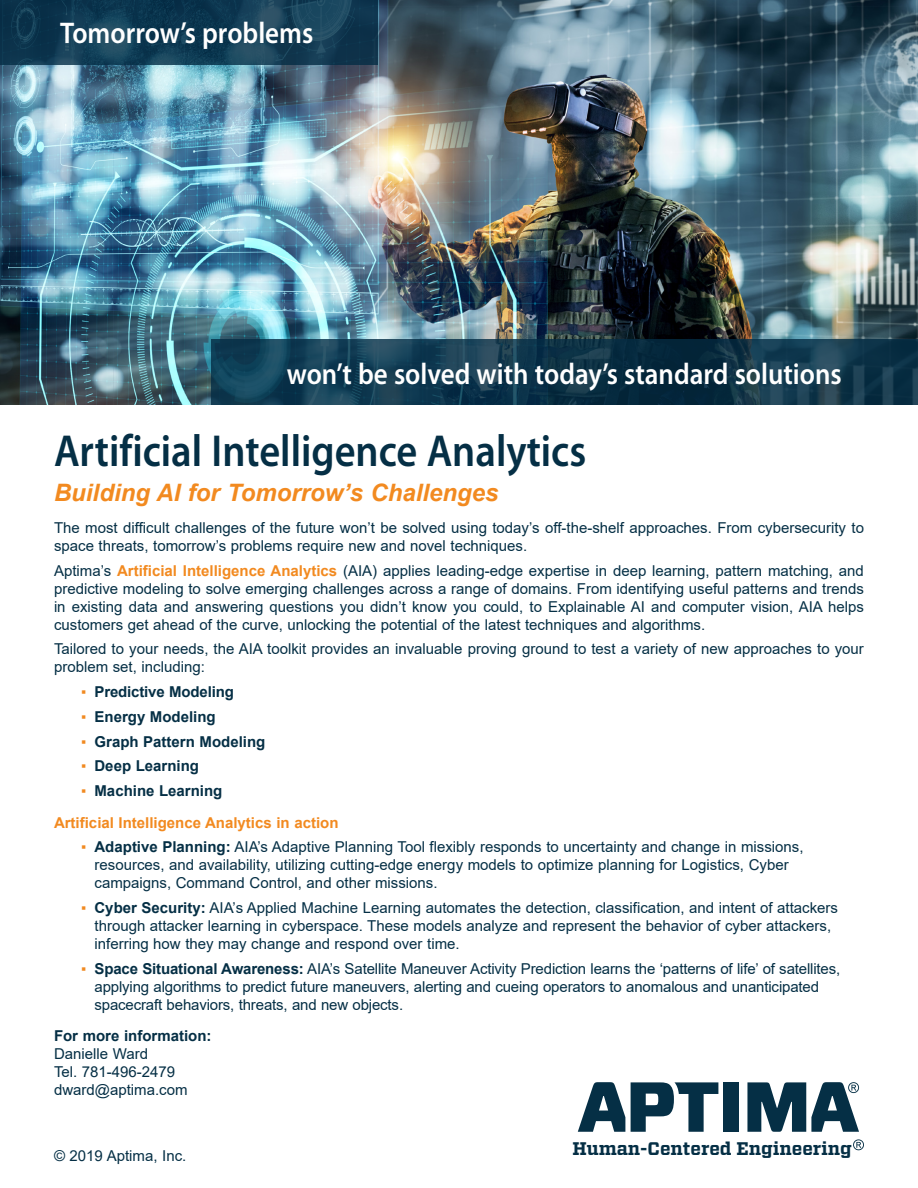
<style>
.page{position:relative;width:918px;height:1188px;background:#fff}
.page>*{position:absolute;margin:0;border:0;box-sizing:border-box;transform-origin:0 0}
.t1{font:600 45px "Myriad Pro";color:#052f45;scale:.9 1}
.t2{font:600 30px "Myriad Pro";color:#fff;scale:.9 1}
.t3{font:italic 700 24px "Arial";color:#f28a20}
.t4{font:700 18.3px "Vitesse";color:#052f45}
.Text{font:15px/18px "Arial";color:#052f45}
.t5{font:700 15px "Arial";color:#052f45}
.Subheading{font:700 15px "Arial";color:#f28a20}
.s1{font-weight:700;color:#f28a20}
.s2{font-weight:400;color:#f18a21}
.s3{color:#f18a21}
.s4{font-weight:700}
</style>
<div class="page">
<svg style="left:578px;top:1082px;width:47px;height:50px"></svg>
<svg style="left:631px;top:1082px;width:87px;height:50px"></svg>
<div style="left:723px;top:1082px;width:16px;height:50px;background:#052f45"></div>
<svg style="left:747px;top:1082px;width:112px;height:50px"></svg>
<svg style="left:853px;top:1139px;width:11px;height:11px"></svg>
<img style="left:0;top:0;width:918px;height:405px">
<svg style="left:211px;top:340px;width:707px;height:65px"></svg>
<svg style="left:0;top:0;width:378px;height:65px;fill:#0f3952"></svg>
<p class="t2" style="left:60px;top:14px;width:283px">Tomorrow’s problems</p>
<p class="t2" style="left:287px;top:354px;width:618px">won’t be solved with today’s standard solutions</p>
<p class="t1" style="left:54px;top:422px;width:593px">Artificial Intelligence Analytics</p>
<p class="t3" style="left:54px;top:477px;width:446px">Building AI for Tomorrow’s Challenges</p>
<p class="Text" style="left:54px;top:519px;width:812px">The most difficult challenges of the future won’t be solved using today’s off-the-shelf approaches. From cybersecurity to space threats, tomorrow’s problems require new and novel techniques.</p>
<p class="Text" style="left:54px;top:561px;width:811px;text-align:justify">Aptima’s <span class="s1">Artificial Intelligence Analytics</span> (AIA) applies leading-edge expertise in deep learning, pattern matching, and predictive modeling to solve emerging challenges across a range of domains. From identifying useful patterns and trends in existing data and answering questions you didn’t know you could, to Explainable AI and computer vision, AIA helps customers get ahead of the curve, unlocking the potential of the latest techniques and algorithms.</p>
<p class="Text" style="left:54px;top:640px;width:811px">Tailored to your needs, the AIA toolkit provides an invaluable proving ground to test a variety of new approaches to your problem set, including:</p>
<p class="t5" style="left:81px;top:681px;width:154px"><span class="s2">▪</span> Predictive Modeling</p>
<p class="t5" style="left:81px;top:706px;width:136px"><span class="s2">▪</span> Energy Modeling</p>
<p class="t5" style="left:81px;top:731px;width:186px"><span class="s2">▪</span> Graph Pattern Modeling</p>
<p class="t5" style="left:81px;top:756px;width:120px"><span class="s2">▪</span> Deep Learning</p>
<p class="t5" style="left:81px;top:780px;width:143px"><span class="s2">▪</span> Machine Learning</p>
<p class="Subheading" style="left:54px;top:812px;width:286px">Artificial Intelligence Analytics in action</p>
<p class="Text" style="left:94px;top:838px;width:711px;text-indent:-14px"><span class="s3">▪</span> <span class="s4">Adaptive Planning:</span> AIA’s Adaptive Planning Tool flexibly responds to uncertainty and change in missions, resources, and availability, utilizing cutting-edge energy models to optimize planning for Logistics, Cyber campaigns, Command Control, and other missions.</p>
<p class="Text" style="left:94px;top:899px;width:745px;text-indent:-14px"><span class="s3">▪</span> <span class="s4">Cyber Security:</span> AIA’s Applied Machine Learning automates the detection, classification, and intent of attackers through attacker learning in cyberspace. These models analyze and represent the behavior of cyber attackers, inferring how they may change and respond over time.</p>
<p class="Text" style="left:94px;top:960px;width:747px;text-indent:-14px"><span class="s3">▪</span> <span class="s4">Space Situational Awareness:</span> AIA’s Satellite Maneuver Activity Prediction learns the ‘patterns of life’ of satellites, applying algorithms to predict future maneuvers, alerting and cueing operators to anomalous and unanticipated spacecraft behaviors, threats, and new objects.</p>
<p class="Text" style="left:54px;top:1027px;width:159px"><span class="s4">For more information:<br></span>Danielle Ward<br>Tel. 781-496-2479 dward@aptima.com</p>
<p class="Text" style="left:54px;top:1147px;width:134px">© 2019 Aptima, Inc.</p>
<p class="t4" style="left:572px;top:1136px;width:281px">Human-Centered Engineering</p>
</div>
